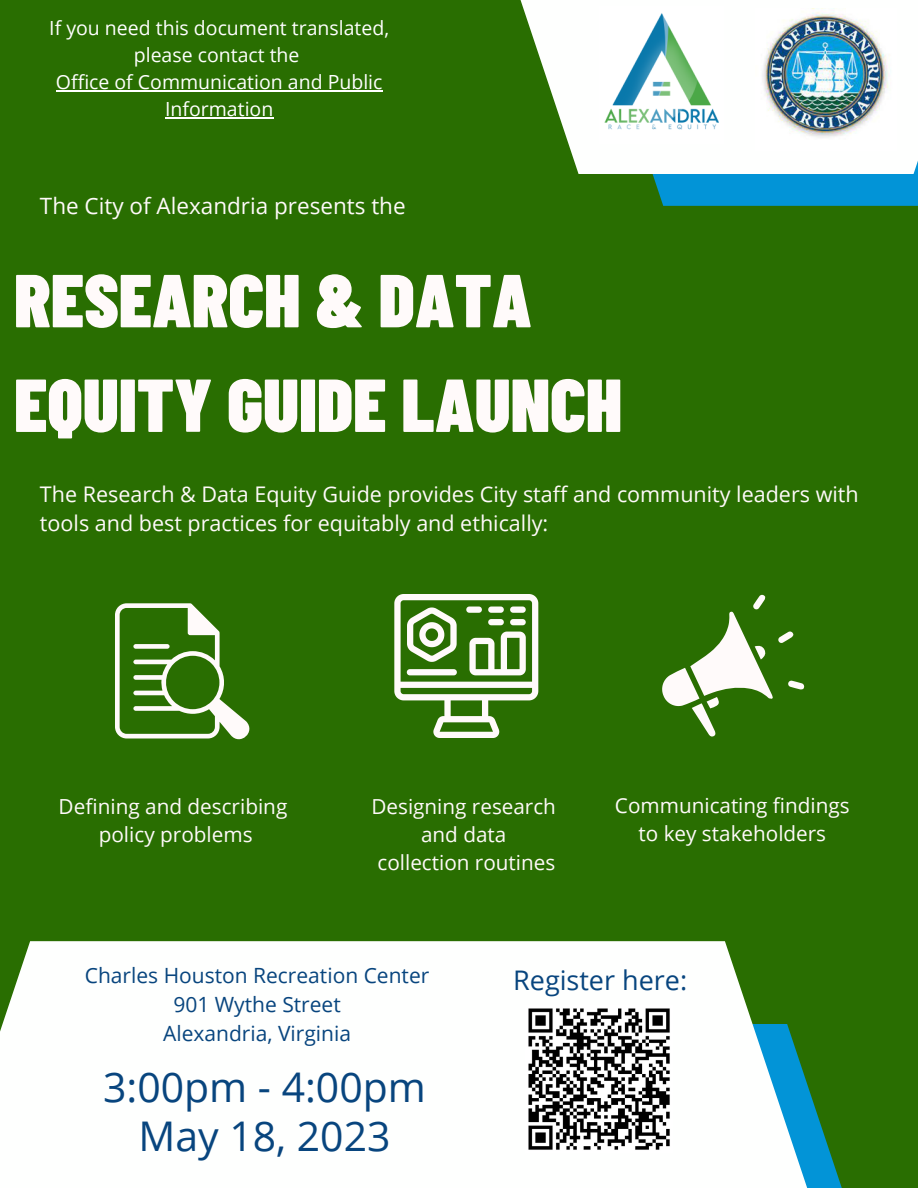
<style>
.page{position:relative;width:918px;height:1188px;background:#296e01}
.page>*{position:absolute;margin:0;border:0;box-sizing:border-box;transform-origin:0 0}
.t1{font:900 74.85px "Barlow Condensed";color:#fffafa}
.t2{font:40.95px "Open Sans";color:#08457e}
.t3{font:27px "Open Sans";color:#08457e}
.t4{font:22.5px "Open Sans";color:#fffafa}
.t5{font:21.6px/29.2px "Open Sans";color:#fffafa}
.t6{font:21px "Open Sans";color:#08457e}
.t7{font:20.7px "Open Sans";color:#fffafa}
.t8{font:19.5px/27px "Open Sans";color:#fff;text-align:center}
</style>
<div class="page">
<div style="left:652px;top:174px;width:266px;height:32px;background:#0294d7"></div>
<svg style="left:817px;top:1114px;width:25px;height:74px"></svg>
<svg style="left:520px;top:0;width:398px;height:174px;fill:#fefffe"></svg>
<svg style="left:0;top:941px;width:817px;height:247px;background:#ecf4ef"></svg>
<img style="left:599px;top:6px;width:124px;height:137px">
<img style="left:755px;top:9px;width:142px;height:141px">
<img style="left:525px;top:1005px;width:148px;height:148px">
<svg style="left:115px;top:603px;width:135px;height:137px"></svg>
<div style="left:133px;top:644px;width:37px;height:5px;background:#fffafa;border-radius:2px"></div>
<svg style="left:394px;top:594px;width:144px;height:144px"></svg>
<svg style="left:662px;top:595px;width:142px;height:142px"></svg>
<hr style="left:56px;top:90px;width:327px;height:1px;background:#fff">
<hr style="left:165px;top:117px;width:108px;height:1px;background:#fff">
<p class="t8" style="left:49px;top:14px;width:341px">If you need this document translated,</p>
<p class="t8" style="left:134px;top:41px;width:167px">please contact the</p>
<p class="t8" style="left:56px;top:68px;width:328px">Office of Communication and Public<br>Information</p>
<p class="t4" style="left:40px;top:190px;width:367px">The City of Alexandria presents the</p>
<p class="t1" style="left:14px;top:252px;width:519px">RESEARCH &amp; DATA</p>
<p class="t1" style="left:14px;top:357px;width:610px">EQUITY GUIDE LAUNCH</p>
<p class="t5" style="left:40px;top:479px;width:820px">The Research &amp; Data Equity Guide provides City staff and community leaders with tools and best practices for equitably and ethically:</p>
<p class="t7" style="left:59px;top:792px;width:230px">Defining and describing</p>
<p class="t7" style="left:99px;top:820px;width:155px">policy problems</p>
<p class="t7" style="left:371px;top:792px;width:186px">Designing research</p>
<p class="t7" style="left:421px;top:820px;width:87px">and data</p>
<p class="t7" style="left:378px;top:848px;width:179px">collection routines</p>
<p class="t7" style="left:615px;top:790px;width:236px">Communicating findings</p>
<p class="t7" style="left:639px;top:819px;width:189px">to key stakeholders</p>
<p class="t6" style="left:85px;top:960px;width:346px">Charles Houston Recreation Center</p>
<p class="t6" style="left:173px;top:990px;width:169px">901 Wythe Street</p>
<p class="t6" style="left:163px;top:1019px;width:189px">Alexandria, Virginia</p>
<p class="t2" style="left:103px;top:1058px;width:324px">3:00pm - 4:00pm</p>
<p class="t2" style="left:139px;top:1107px;width:253px">May 18, 2023</p>
<p class="t3" style="left:513px;top:961px;width:176px">Register here:</p>
</div>
